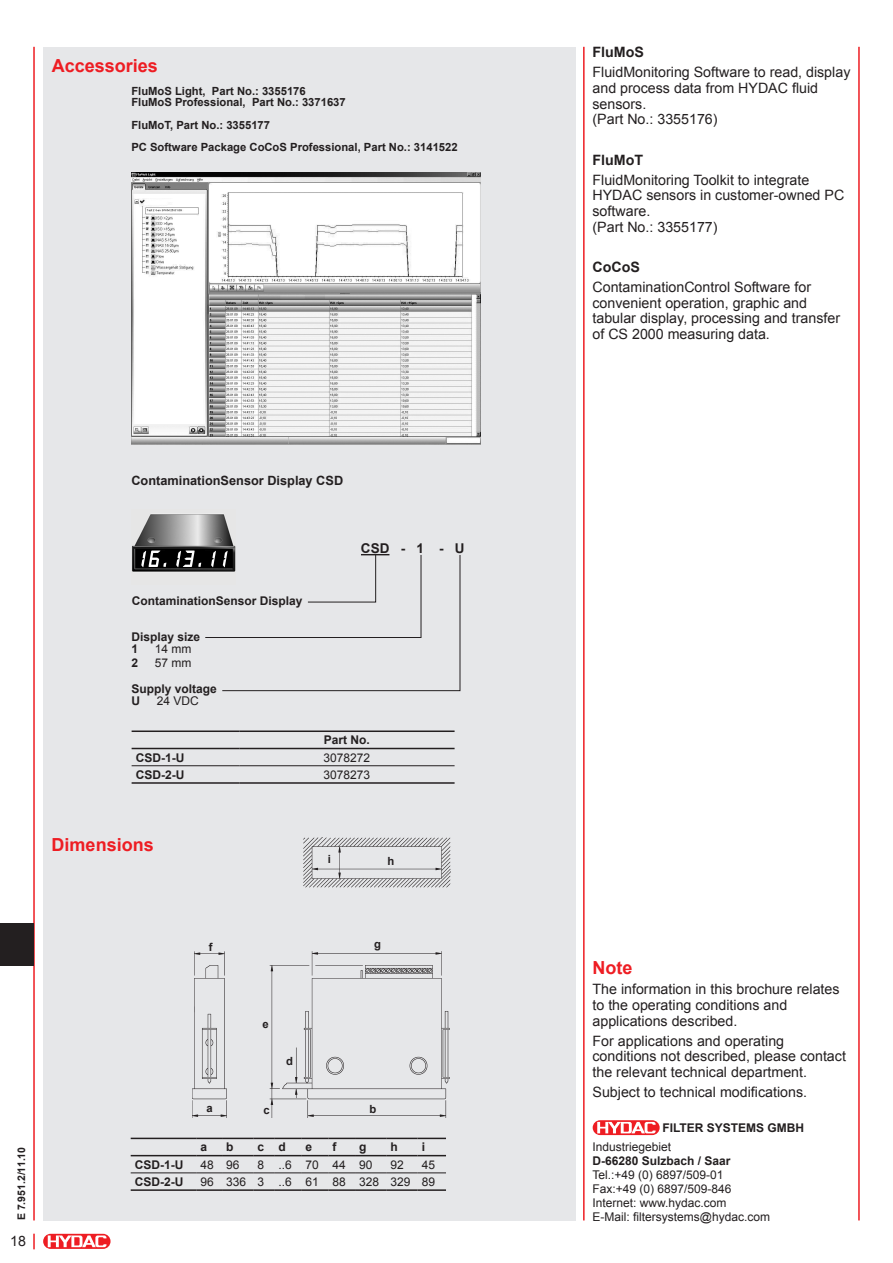
<style>
.page{position:relative;width:893px;height:1263px;background:#fff}
.page>*{position:absolute;margin:0;border:0;box-sizing:border-box;transform-origin:0 0}
.t1{font:700 18px "Arial";color:#ee1d23}
.t2{font:14.25px/15.8px "Arial";color:#231f20}
.t3{font:700 14.25px "Arial";color:#231f20}
.t4{font:700 13.5px "Arial";color:#231f20}
.t5{font:700 12.75px "Arial";color:#231f20}
.t6{font:12px/14px "Arial";color:#231f20}
.t7{font:700 12px/12px "Arial";color:#231f20}
.t8{font:700 11.25px/11.2px "Arial";color:#231f20}
.t9{font:700 10.5px "Arial";color:#231f20}
</style>
<div class="page">
<hr style="left:33px;top:47px;width:2px;height:1173px;background:#ee1d23">
<hr style="left:858px;top:47px;width:2px;height:1173px;background:#ee1d23">
<div style="left:43px;top:1233px;width:68px;height:16px;border:1px solid #fff;border-radius:8px"></div>
<svg style="left:43px;top:1234px;width:68px;height:15px"></svg>
<svg style="left:48px;top:1235px;width:58px;height:12px"></svg>
<svg style="left:33px;top:1234px;width:2px;height:15px"></svg>
<div style="left:0;top:923px;width:34px;height:42px;background:#231f20"></div>
<div style="left:43px;top:47px;width:532px;height:1173px;background:#e6e7e9"></div>
<hr style="left:583px;top:47px;width:2px;height:1173px;background:#ee1d23">
<img style="left:132px;top:514px;width:104px;height:58px">
<hr style="left:132px;top:730px;width:107px;height:2px;background:#231f20">
<hr style="left:239px;top:730px;width:216px;height:2px;background:#231f20">
<hr style="left:132px;top:748px;width:107px;height:1px;background:#231f20">
<hr style="left:239px;top:748px;width:216px;height:1px;background:#231f20">
<hr style="left:132px;top:765px;width:107px;height:1px;background:#231f20">
<hr style="left:239px;top:765px;width:216px;height:1px;background:#231f20">
<hr style="left:132px;top:782px;width:107px;height:2px;background:#231f20">
<hr style="left:239px;top:782px;width:216px;height:2px;background:#231f20">
<img style="left:192px;top:838px;width:259px;height:279px">
<svg style="left:205px;top:554px;width:256px;height:137px"></svg>
<hr style="left:131px;top:1138px;width:65px;height:1px;background:#231f20">
<svg style="left:196px;top:1138px;width:26px;height:1px"></svg>
<hr style="left:222px;top:1138px;width:31px;height:1px;background:#231f20">
<svg style="left:253px;top:1138px;width:102px;height:1px"></svg>
<hr style="left:355px;top:1138px;width:31px;height:1px;background:#231f20">
<hr style="left:386px;top:1138px;width:31px;height:1px;background:#231f20">
<svg style="left:417px;top:1138px;width:29px;height:1px"></svg>
<hr style="left:131px;top:1155px;width:65px;height:1px;background:#231f20">
<svg style="left:196px;top:1155px;width:26px;height:1px"></svg>
<hr style="left:222px;top:1155px;width:31px;height:1px;background:#231f20">
<svg style="left:253px;top:1155px;width:102px;height:1px"></svg>
<hr style="left:355px;top:1155px;width:31px;height:1px;background:#231f20">
<hr style="left:386px;top:1155px;width:31px;height:1px;background:#231f20">
<svg style="left:417px;top:1155px;width:29px;height:1px"></svg>
<hr style="left:131px;top:1172px;width:65px;height:1px;background:#231f20">
<svg style="left:196px;top:1172px;width:26px;height:1px"></svg>
<hr style="left:222px;top:1172px;width:31px;height:1px;background:#231f20">
<svg style="left:253px;top:1172px;width:102px;height:1px"></svg>
<hr style="left:355px;top:1172px;width:31px;height:1px;background:#231f20">
<hr style="left:386px;top:1172px;width:31px;height:1px;background:#231f20">
<svg style="left:417px;top:1172px;width:29px;height:1px"></svg>
<hr style="left:131px;top:1189px;width:65px;height:2px;background:#231f20">
<hr style="left:196px;top:1189px;width:26px;height:2px;background:#231f20">
<hr style="left:222px;top:1189px;width:31px;height:2px;background:#231f20">
<hr style="left:253px;top:1189px;width:21px;height:2px;background:#231f20">
<hr style="left:274px;top:1189px;width:27px;height:2px;background:#231f20">
<hr style="left:301px;top:1189px;width:27px;height:2px;background:#231f20">
<hr style="left:328px;top:1189px;width:27px;height:2px;background:#231f20">
<hr style="left:355px;top:1189px;width:31px;height:2px;background:#231f20">
<hr style="left:386px;top:1189px;width:31px;height:2px;background:#231f20">
<hr style="left:417px;top:1189px;width:29px;height:2px;background:#231f20">
<div style="left:592px;top:1120px;width:68px;height:15px;border:1px solid #fff;border-radius:7px"></div>
<svg style="left:593px;top:1120px;width:67px;height:15px"></svg>
<svg style="left:597px;top:1122px;width:59px;height:11px"></svg>
<img style="left:131px;top:173px;width:349px;height:271px">
<p class="t1" style="left:52px;top:54px;width:108px">Accessories</p>
<p class="t8" style="left:131px;top:86px;width:216px">FluMoS Light, Part No.: 3355176<br>FluMoS Professional, Part No.: 3371637</p>
<p class="t8" style="left:131px;top:114px;width:328px;line-height:22.5px">FluMoT, Part No.: 3355177<br>PC Software Package CoCoS Professional, Part No.: 3141522</p>
<p class="t5" style="left:131px;top:472px;width:213px">ContaminationSensor Display CSD</p>
<p class="t7" style="left:132px;top:595px;width:172px">ContaminationSensor Display</p>
<p class="t7" style="left:131px;top:631px;width:70px">Display size<br>1</p>
<p class="t6" style="left:155px;top:641px;width:38px">14 mm</p>
<p class="t7" style="left:131px;top:657px;width:8px">2</p>
<p class="t6" style="left:155px;top:656px;width:38px">57 mm</p>
<p class="t7" style="left:131px;top:683px;width:87px">Supply voltage<br>U</p>
<p class="t6" style="left:157px;top:694px;width:44px">24 VDC</p>
<p class="t4" style="left:361px;top:540px;width:105px">CSD - 1 - U</p>
<p class="t7" style="left:324px;top:734px;width:48px">Part No.</p>
<p class="t7" style="left:136px;top:752px;width:50px">CSD-1-U</p>
<p class="t6" style="left:324px;top:750px;width:48px">3078272</p>
<p class="t7" style="left:136px;top:769px;width:50px">CSD-2-U</p>
<p class="t6" style="left:324px;top:768px;width:48px">3078273</p>
<p class="t1" style="left:52px;top:833px;width:104px">Dimensions</p>
<p class="t8" style="left:328px;top:854px;width:5px">i</p>
<p class="t8" style="left:387px;top:855px;width:8px">h</p>
<p class="t9" style="left:14px;top:1220px;width:75px;rotate:-90deg">E 7.951.2/11.10</p>
<p class="t2" style="left:10px;top:1233px;width:17px">18</p>
<p class="t8" style="left:209px;top:941px;width:5px">f</p>
<p class="t8" style="left:374px;top:939px;width:8px">g</p>
<p class="t8" style="left:263px;top:1019px;width:8px">e</p>
<p class="t8" style="left:286px;top:1056px;width:8px">d</p>
<p class="t8" style="left:206px;top:1102px;width:8px">a</p>
<p class="t8" style="left:264px;top:1105px;width:8px">c</p>
<p class="t8" style="left:369px;top:1103px;width:8px">b</p>
<p class="t7" style="left:200px;top:1141px;width:8px">a</p>
<p class="t7" style="left:226px;top:1141px;width:9px">b</p>
<p class="t7" style="left:257px;top:1141px;width:30px">c d</p>
<p class="t7" style="left:305px;top:1141px;width:8px">e</p>
<p class="t7" style="left:333px;top:1141px;width:5px">f</p>
<p class="t7" style="left:359px;top:1141px;width:9px">g</p>
<p class="t7" style="left:390px;top:1141px;width:9px">h</p>
<p class="t7" style="left:422px;top:1141px;width:5px">i</p>
<p class="t7" style="left:135px;top:1159px;width:50px">CSD-1-U</p>
<p class="t6" style="left:200px;top:1157px;width:41px">48 96</p>
<p class="t6" style="left:257px;top:1157px;width:117px">8 ..6 70 44 90</p>
<p class="t6" style="left:390px;top:1157px;width:15px">92</p>
<p class="t6" style="left:422px;top:1157px;width:15px">45</p>
<p class="t7" style="left:135px;top:1176px;width:50px">CSD-2-U</p>
<p class="t6" style="left:200px;top:1175px;width:236px">96 336 3 ..6 61 88 328 329 89</p>
<p class="t3" style="left:592px;top:43px;width:53px">FluMoS</p>
<p class="t2" style="left:592px;top:64px;width:259px">FluidMonitoring Software to read, display and process data from HYDAC fluid sensors.<br>(Part No.: 3355176)</p>
<p class="t3" style="left:592px;top:150px;width:52px">FluMoT</p>
<p class="t2" style="left:592px;top:172px;width:253px">FluidMonitoring Toolkit to integrate<br>HYDAC sensors in customer-owned PC software.<br>(Part No.: 3355177)</p>
<p class="t3" style="left:592px;top:257px;width:49px">CoCoS</p>
<p class="t2" style="left:592px;top:279px;width:249px">ContaminationControl Software for convenient operation, graphic and tabular display, processing and transfer of CS 2000 measuring data.</p>
<p class="t1" style="left:592px;top:956px;width:41px">Note</p>
<p class="t2" style="left:592px;top:981px;width:249px">The information in this brochure relates to the operating conditions and applications described.</p>
<p class="t2" style="left:592px;top:1033px;width:255px">For applications and operating conditions not described, please contact the relevant technical department.</p>
<p class="t2" style="left:592px;top:1084px;width:216px">Subject to technical modifications.</p>
<p class="t7" style="left:662px;top:1123px;width:15px">Filter</p>
<p class="t7" style="left:707px;top:1123px;width:26px">Systems</p>
<p class="t7" style="left:768px;top:1123px;width:38px">GmbH</p>
<p class="t6" style="left:592px;top:1140px;width:80px">Industriegebiet</p>
<p class="t7" style="left:592px;top:1155px;width:140px">D-66280 Sulzbach / Saar</p>
<p class="t6" style="left:592px;top:1167px;width:179px">Tel.:+49 (0) 6897/509-01<br>Fax:+49 (0) 6897/509-846<br>Internet: www.hydac.com<br>E-Mail: filtersystems@hydac.com</p>
</div>
